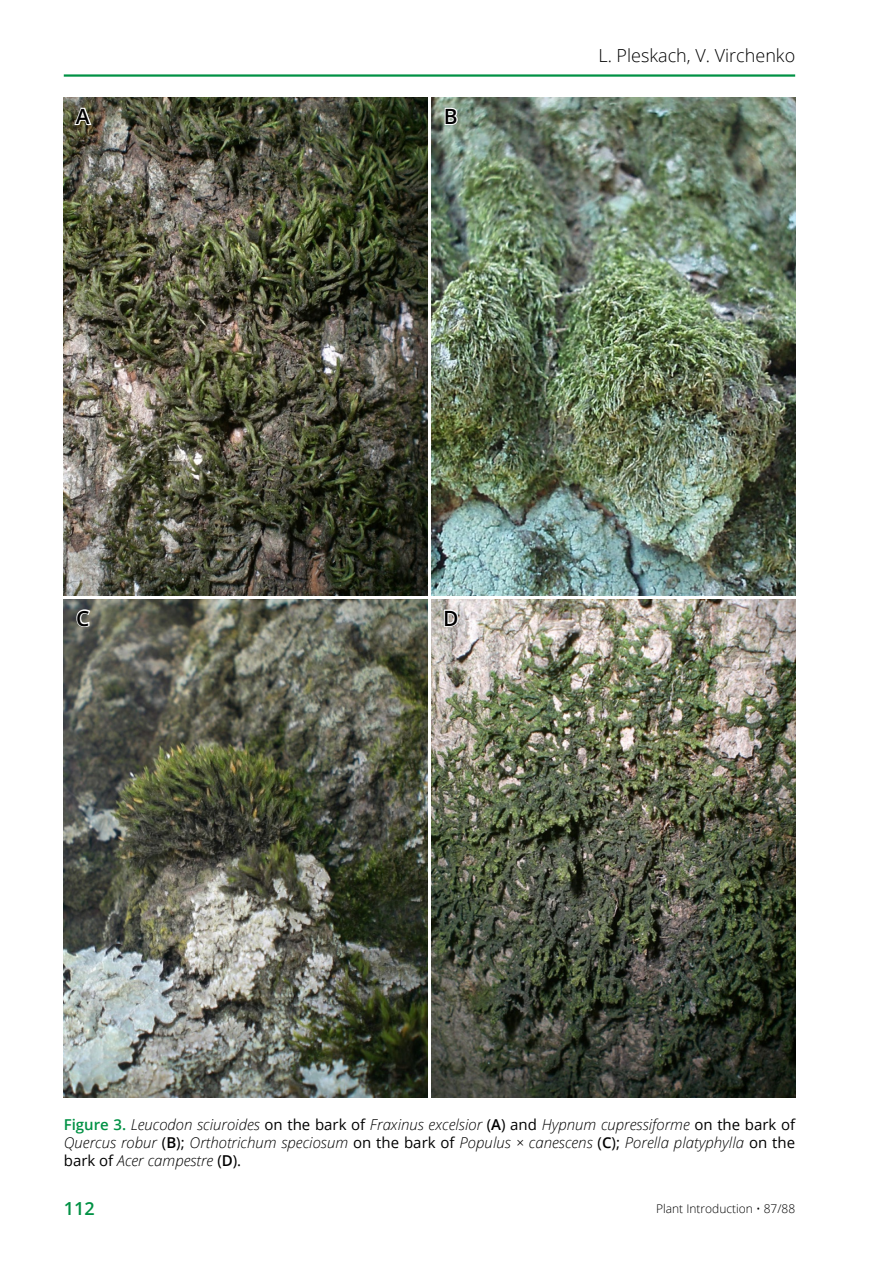
<style>
.page{position:relative;width:893px;height:1263px;background:#fff}
.page>*{position:absolute;margin:0;border:0;box-sizing:border-box;transform-origin:0 0}
.t1{font:600 21px "Open Sans";color:#000}
.t2{font:300 18px "Open Sans";color:#000}
.t3{font:600 18px "Open Sans";color:#009144}
.t4{font:italic 300 15px/18px "Open Sans";color:#000;text-align:justify}
.t5{font:300 12px "Open Sans";color:#000}
.s1{font-weight:600;font-style:normal;color:#009144}
.s2{font-weight:400;font-style:normal}
.s3{font-weight:600;font-style:normal}
</style>
<div class="page">
<hr style="left:64px;top:74px;width:731px;height:3px;background:#009144">
<img style="left:64px;top:98px;width:363px;height:497px">
<img style="left:432px;top:98px;width:363px;height:497px">
<img style="left:64px;top:600px;width:363px;height:497px">
<img style="left:432px;top:600px;width:363px;height:497px">
<svg style="left:444px;top:106px;width:15px;height:20px"></svg>
<svg style="left:73px;top:97px;width:20px;height:30px"></svg>
<svg style="left:443px;top:608px;width:17px;height:20px"></svg>
<svg style="left:75px;top:608px;width:17px;height:20px"></svg>
<h1 class="t1" style="left:76px;top:102px;width:15px">A</h1>
<h1 class="t1" style="left:444px;top:102px;width:15px">B</h1>
<p class="t2" style="left:598px;top:43px;width:198px">L. Pleskach, V. Virchenko</p>
<h1 class="t1" style="left:76px;top:604px;width:15px">C</h1>
<h1 class="t1" style="left:443px;top:604px;width:17px">D</h1>
<p class="t4" style="left:64px;top:1115px;width:733px"><span class="s1">Figure 3.</span> Leucodon sciuroides <span class="s2">on the bark of</span> Fraxinus excelsior <span class="s2">(</span><span class="s3">A</span><span class="s2">) and</span> Hypnum cupressiforme <span class="s2">on the bark of </span>Quercus robur <span class="s2">(</span><span class="s3">B</span><span class="s2">);</span> Orthotrichum speciosum <span class="s2">on the bark of</span> Populus × canescens <span class="s2">(</span><span class="s3">C</span><span class="s2">);</span> Porella platyphylla <span class="s2">on the bark of</span> Acer campestre <span class="s2">(</span><span class="s3">D</span><span class="s2">).</span></p>
<p class="t3" style="left:64px;top:1196px;width:32px">112</p>
<p class="t5" style="left:656px;top:1200px;width:141px">Plant Introduction • 87/88</p>
</div>
